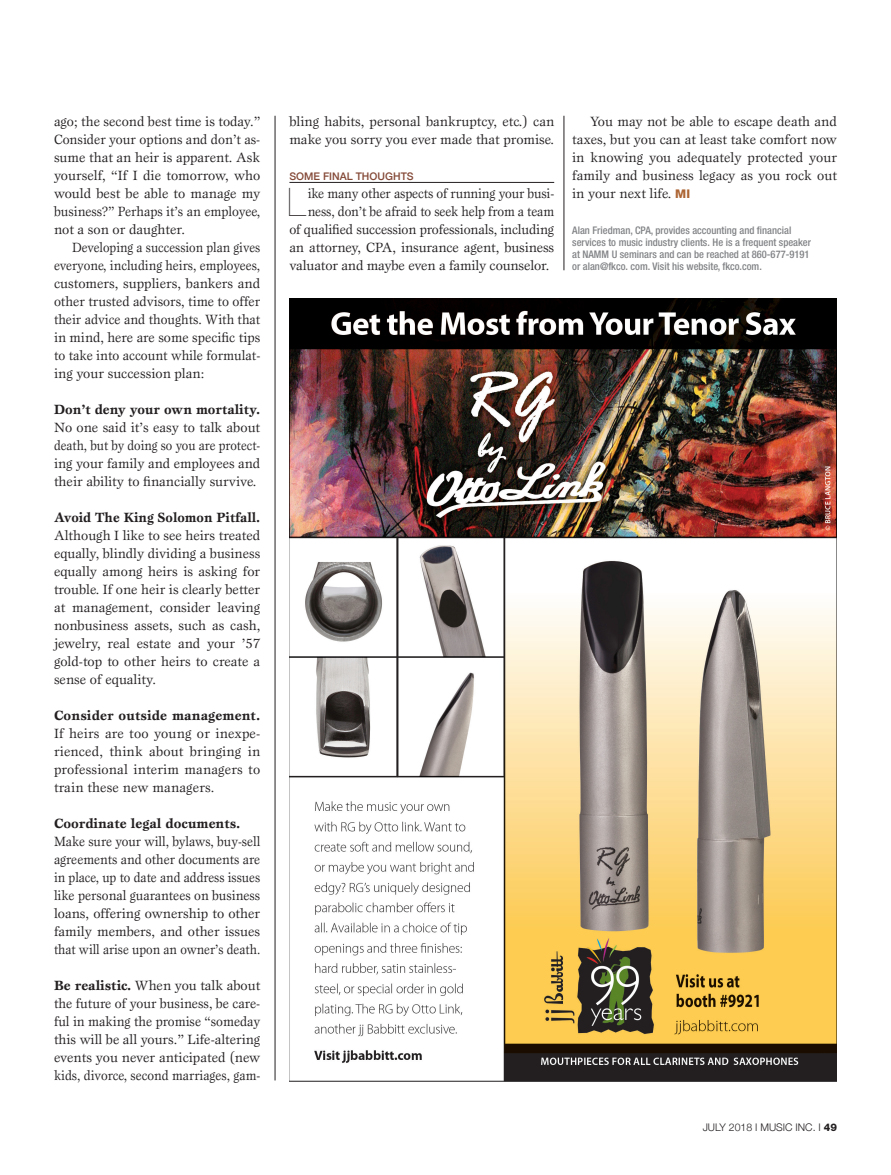
<style>
.page{position:relative;width:891px;height:1175px;background:#fff}
.page>*{position:absolute;margin:0;border:0;box-sizing:border-box;transform-origin:0 0}
.BDN{font:200 39.15px "Helvetica Neue";color:#231f20}
.BD_With_Bug{font:13.8px/18px "Esprit";color:#231f20;text-align:justify}
.BDN-2{font:13.8px/18px "Esprit";letter-spacing:-.01em;color:#231f20;text-align:justify}
.BD_With_Bug-2{font:13.8px/18px "Esprit";color:#231f20;text-align:justify;scale:.91 1}
.BD_With_Bug-3{font:13.8px/18px "Esprit";color:#231f20;text-align:justify;scale:.93 1}
.BDN-3{font:13.8px "Esprit";letter-spacing:-.01em;color:#231f20;scale:.94 1}
.BDN-4{font:13.8px "Esprit";letter-spacing:-.01em;color:#231f20;scale:.93 1}
.BD_With_Bug-4{font:700 13.8px "Esprit";color:#231f20}
.Paragraph_Style_1{font:500 condensed 10.5px/12.1px "Helvetica Neue";color:#808285}
.t1{font:300 10.5px "Helvetica Neue";color:#231f20}
.Kicker{font:500 10.5px "Helvetica Neue";color:#844937}
.s1{font-weight:700}
.s2{font-family:"Helvetica Neue";font-weight:800;font-size:12px;color:#ad6533}
.s3{font-weight:800}
</style>
<div class="page">
<img style="left:289px;top:298px;width:548px;height:783px">
<hr style="left:275px;top:116px;width:1px;height:964px;background:#231f20">
<hr style="left:564px;top:116px;width:1px;height:154px;background:#231f20">
<hr style="left:289px;top:182px;width:265px;height:1px;background:#231f20">
<p class="BDN-2" style="left:54px;top:112px;width:208px">ago; the second best time is today.” Consider your options and don’t as&shy;sume that an heir is apparent. Ask yourself, “If I die tomorrow, who would best be able to manage my business?” Perhaps it’s an employee, not a son or daughter.</p>
<p class="BD_With_Bug-2" style="left:54px;top:238px;width:228px;text-indent:18px">Developing a succession plan gives everyone, including heirs, employees, customers, suppliers, bankers and other trusted advisors, time to offer their advice and thoughts. With that in mind, here are some specific tips to take into account while formulat&shy;ing your succession plan:</p>
<p class="BD_With_Bug" style="left:54px;top:400px;width:208px"><span class="s1">Don’t deny your own mortality.<br></span>No one said it’s easy to talk about death, but by doing so you are protect&shy;ing your family and employees and their ability to financially survive.</p>
<p class="BD_With_Bug" style="left:54px;top:508px;width:208px"><span class="s1">Avoid The King Solomon Pitfall.<br></span>Although I like to see heirs treated equally, blindly dividing a business equally among heirs is asking for trouble. If one heir is clearly better at management, consider leaving nonbusiness assets, such as cash, jewelry, real estate and your ’57 gold-top to other heirs to create a sense of equality.</p>
<p class="BD_With_Bug" style="left:54px;top:706px;width:208px"><span class="s1">Consider outside management.<br></span>If heirs are too young or inexpe&shy;rienced, think about bringing in professional interim managers to train these new managers.</p>
<p class="BD_With_Bug-4" style="left:54px;top:815px;width:188px">Coordinate legal documents.</p>
<p class="BD_With_Bug-3" style="left:54px;top:832px;width:223px">Make sure your will, bylaws, buy-sell agreements and other documents are in place, up to date and address issues like personal guarantees on business loans, offering ownership to other family members, and other issues that will arise upon an owner’s death.</p>
<p class="BD_With_Bug" style="left:54px;top:976px;width:208px"><span class="s1">Be realistic.</span> When you talk about the future of your business, be care&shy;ful in making the promise “someday this will be all yours.” Life-altering events you never anticipated (new kids, divorce, second marriages, gam-</p>
<p class="BD_With_Bug" style="left:289px;top:112px;width:266px">bling habits, personal bankruptcy, etc.) can make you sorry you ever made that promise.</p>
<p class="Kicker" style="left:289px;top:168px;width:126px">SOME FINAL THOUGHTS</p>
<p class="BDN" style="left:287px;top:172px;width:20px">L</p>
<p class="BDN-3" style="left:308px;top:185px;width:264px">ike many other aspects of running your busi-</p>
<p class="BDN-4" style="left:308px;top:203px;width:267px">ness, don’t be afraid to seek help from a team</p>
<p class="BDN-2" style="left:289px;top:220px;width:266px">of qualified succession professionals, including</p>
<p class="BDN-2" style="left:289px;top:238px;width:266px">an attorney, CPA, insurance agent, business</p>
<p class="BDN-2" style="left:289px;top:256px;width:262px">valuator and maybe even a family counselor.</p>
<p class="BD_With_Bug" style="left:572px;top:112px;width:266px;text-indent:18px">You may not be able to escape death and taxes, but you can at least take comfort now in knowing you adequately protected your family and business legacy as you rock out in your next life. <span class="s2">MI</span></p>
<p class="Paragraph_Style_1" style="left:572px;top:223px;width:240px">Alan Friedman, CPA, provides accounting and financial services to music industry clients. He is a frequent speaker at NAMM U seminars and can be reached at 860-677-9191 or alan@fkco. com. Visit his website, fkco.com.</p>
<p class="t1" style="left:703px;top:1118px;width:136px">JULY 2018 I MUSIC INC. I <span class="s3">49</span></p>
</div>
